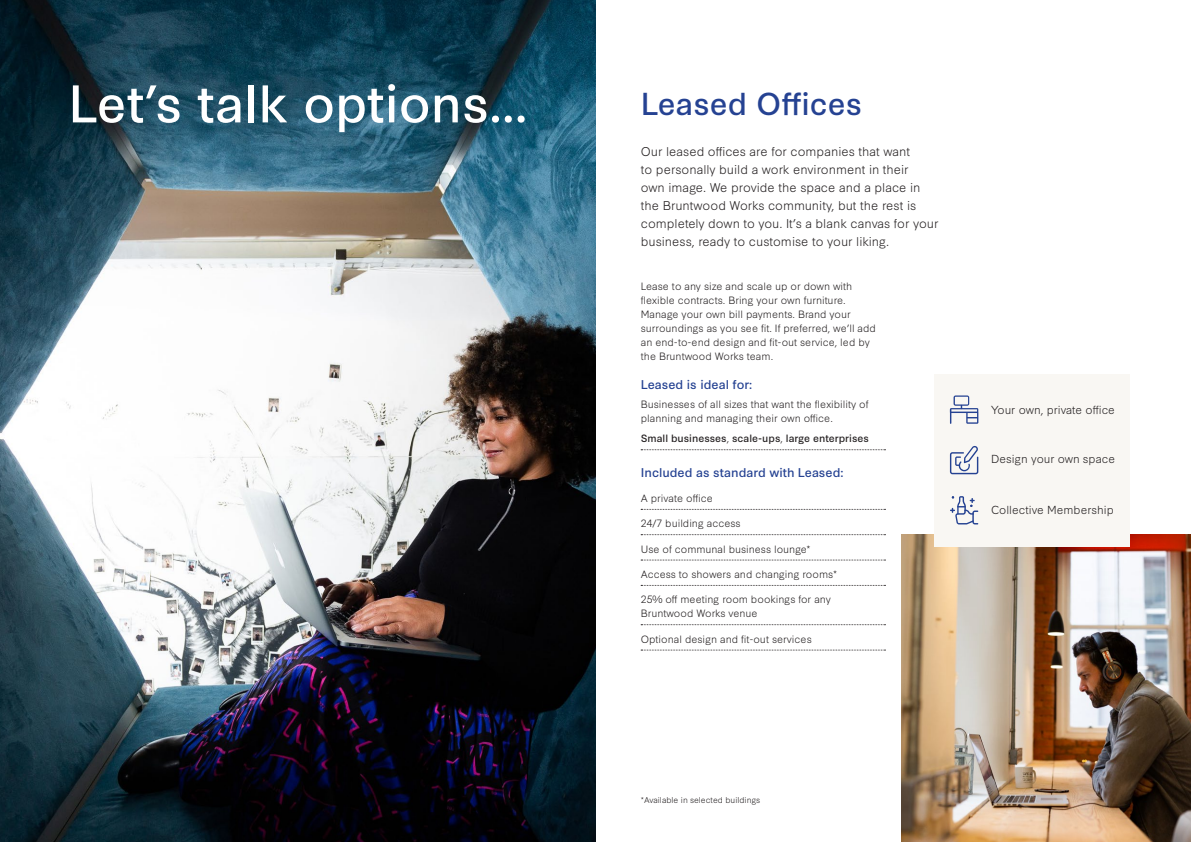
<style>
.page{position:relative;width:1191px;height:842px;background:#fff}
.page>*{position:absolute;margin:0;border:0;box-sizing:border-box;transform-origin:0 0}
.Headline__40pt{font:50px "Synthese";color:#fff}
.t1{font:30px "Synthese";color:#254292}
.t2{font:300 12px/18px "Synthese";color:#231f20}
.t3{font:12px "Synthese";color:#254292}
.t4{font:300 11px "Synthese";color:#231f20}
.t5{font:300 10px/14px "Synthese";color:#231f20}
.t6{font:10px "Synthese";color:#231f20}
.t7{font:300 8px "Synthese";color:#231f20}
.s1{font-weight:300}
</style>
<div class="page">
<img style="left:0;top:0;width:595px;height:842px">
<img style="left:595px;top:0;width:1px;height:842px">
<svg style="left:641px;top:449px;width:244px;height:1px"></svg>
<svg style="left:641px;top:509px;width:244px;height:1px"></svg>
<svg style="left:641px;top:534px;width:244px;height:1px"></svg>
<svg style="left:641px;top:560px;width:244px;height:1px"></svg>
<svg style="left:641px;top:585px;width:244px;height:1px"></svg>
<svg style="left:641px;top:624px;width:244px;height:1px"></svg>
<svg style="left:641px;top:650px;width:244px;height:1px"></svg>
<img style="left:901px;top:534px;width:290px;height:308px">
<div style="left:934px;top:374px;width:196px;height:173px;background:#f9f7f3"></div>
<svg style="left:950px;top:395px;width:28px;height:29px"></svg>
<svg style="left:950px;top:446px;width:28px;height:28px"></svg>
<svg style="left:950px;top:496px;width:28px;height:28px"></svg>
<p class="Headline__40pt" style="left:68px;top:63px;width:460px">Let’s talk options...</p>
<p class="t1" style="left:641px;top:79px;width:223px">Leased Offices</p>
<p class="t2" style="left:641px;top:141px;width:299px">Our leased offices are for companies that want<br>to personally build a work environment in their<br>own image. We provide the space and a place in the Bruntwood Works community, but the rest is completely down to you. It’s a blank canvas for your business, ready to customise to your liking.</p>
<p class="t5" style="left:641px;top:278px;width:237px">Lease to any size and scale up or down with flexible contracts. Bring your own furniture.<br>Manage your own bill payments. Brand your surroundings as you see fit. If preferred, we’ll add an end-to-end design and fit-out service, led by the Bruntwood Works team.</p>
<p class="t3" style="left:641px;top:374px;width:113px">Leased is ideal for:</p>
<p class="t5" style="left:641px;top:397px;width:229px">Businesses of all sizes that want the flexibility of planning and managing their own office.</p>
<p class="t6" style="left:641px;top:431px;width:229px">Small businesses<span class="s1">,</span> scale-ups<span class="s1">,</span> large enterprises</p>
<p class="t3" style="left:641px;top:462px;width:204px">Included as standard with Leased:</p>
<p class="t5" style="left:641px;top:490px;width:73px">A private office</p>
<p class="t5" style="left:641px;top:516px;width:101px">24/7 building access</p>
<p class="t5" style="left:641px;top:541px;width:171px">Use of communal business lounge*</p>
<p class="t5" style="left:641px;top:566px;width:198px">Access to showers and changing rooms*</p>
<p class="t5" style="left:641px;top:592px;width:191px">25% off meeting room bookings for any<br>Bruntwood Works venue</p>
<p class="t5" style="left:641px;top:631px;width:172px">Optional design and fit-out services</p>
<p class="t4" style="left:991px;top:400px;width:125px">Your own, private office</p>
<p class="t4" style="left:991px;top:450px;width:126px">Design your own space</p>
<p class="t4" style="left:991px;top:501px;width:124px">Collective Membership</p>
<p class="t7" style="left:641px;top:793px;width:121px">*Available in selected buildings</p>
</div>
